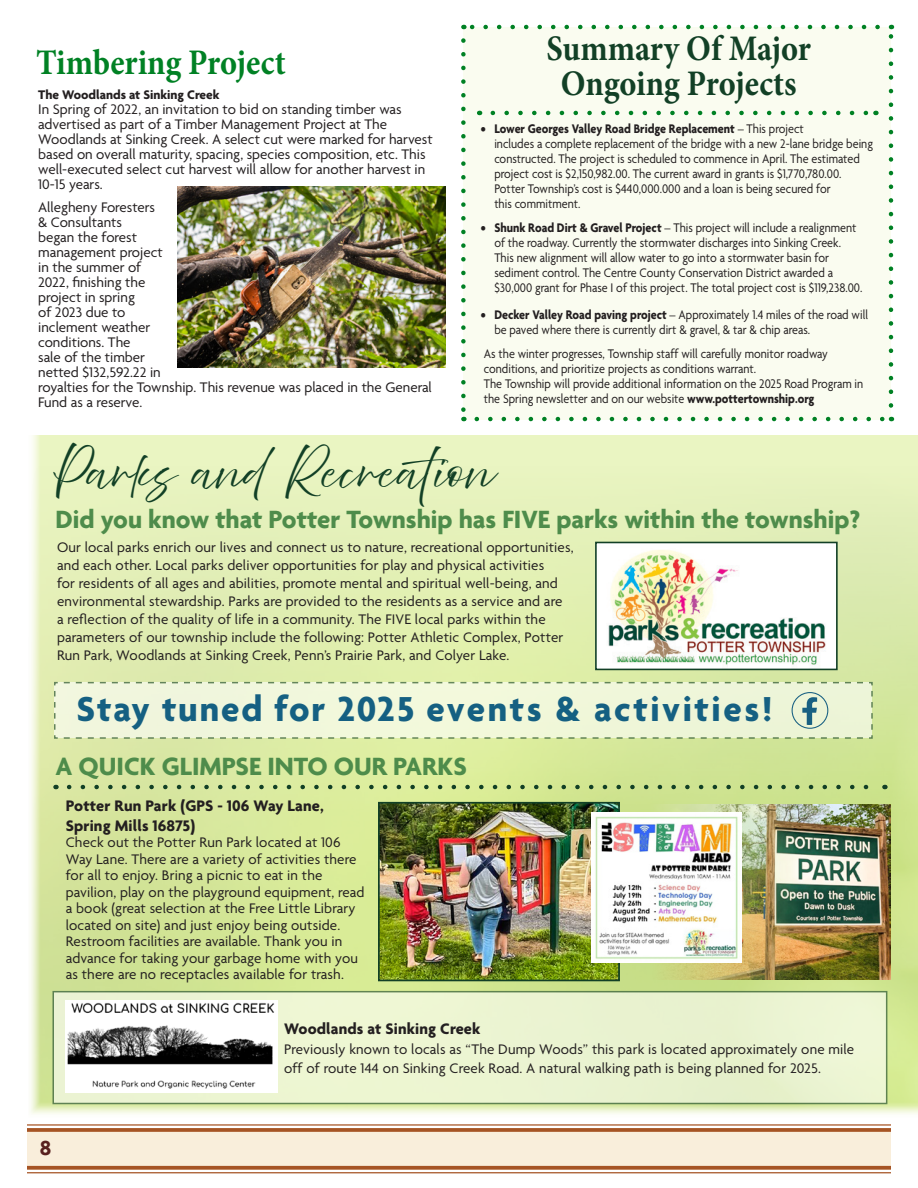
<style>
.page{position:relative;width:918px;height:1188px;background:#fff}
.page>*{position:absolute;margin:0;border:0;box-sizing:border-box;transform-origin:0 0}
.t1{font:700 37.5px "Agenda";letter-spacing:.05em;color:#156082}
.t2{font:37.5px "ATB Script";color:#124026;scale:1.1 1}
.t3{font:700 36px "Minion Pro";color:#124026;scale:.9 1}
.t4{font:700 36px "Minion Pro";letter-spacing:-.005em;color:#008124;scale:.9 1}
.t5{font:700 27px "Agenda";color:#4e8c4b}
.t6{font:700 21.9px "Agenda";color:#58201f}
.t7{font:700 16.5px "Agenda";letter-spacing:.01em;color:#231f20}
.Story_Text{font:15px/15px "Agenda";letter-spacing:.005em;color:#231f20}
.Story_Text-2{font:13.5px/15px "Agenda";color:#231f20;scale:.9 1}
.Story_Text-3{font:700 13.5px "Agenda";color:#231f20}
.s1{font-weight:700}
</style>
<div class="page">
<div style="left:27px;top:1128px;width:864px;height:42px;background:#f9eedb"></div>
<hr style="left:27px;top:1124px;width:864px;height:2px;background:#a65424">
<svg style="left:27px;top:1128px;width:864px;height:4px;fill:#a95a2b"></svg>
<svg style="left:27px;top:1166px;width:864px;height:4px;fill:#a65424"></svg>
<hr style="left:27px;top:1172px;width:864px;height:1px;background:#a65424">
<div style="left:32px;top:435px;width:886px;height:30px;background:#eaf5c2"></div>
<img style="left:30px;top:465px;width:888px;height:649px">
<div style="left:52px;top:991px;width:835px;height:113px;background:#ebf4d1"></div>
<svg style="left:69px;top:785px;width:809px;height:4px"></svg>
<img style="left:648px;top:805px;width:243px;height:174px">
<img style="left:598px;top:545px;width:237px;height:122px">
<div style="left:595px;top:542px;width:243px;height:128px;border:2px solid #124026"></div>
<img style="left:381px;top:805px;width:236px;height:173px">
<div style="left:378px;top:802px;width:242px;height:179px;border:2px solid #124026"></div>
<img style="left:592px;top:812px;width:150px;height:151px">
<img style="left:66px;top:1000px;width:211px;height:93px">
<svg style="left:53px;top:681px;width:821px;height:59px"></svg>
<svg style="left:802px;top:697px;width:15px;height:28px"></svg>
<div style="left:792px;top:692px;width:36px;height:37px;border:1px solid #186082;border-radius:50%"></div>
<img style="left:177px;top:187px;width:269px;height:181px">
<div style="left:463px;top:27px;width:428px;height:392px;background:#fafcf0"></div>
<svg style="left:477px;top:417px;width:407px;height:4px"></svg>
<svg style="left:470px;top:25px;width:408px;height:4px"></svg>
<svg style="left:461px;top:41px;width:5px;height:380px"></svg>
<svg style="left:889px;top:25px;width:4px;height:381px"></svg>
<svg style="left:493px;top:111px;width:376px;height:4px"></svg>
<p class="t4" style="left:36px;top:37px;width:279px">Timbering Project</p>
<p class="Story_Text-3" style="left:38px;top:87px;width:183px">The Woodlands at Sinking Creek</p>
<p class="Story_Text" style="left:38px;top:102px;width:396px">In Spring of 2022, an invitation to bid on standing timber was advertised as part of a Timber Management Project at The Woodlands at Sinking Creek. A select cut were marked for harvest based on overall maturity, spacing, species composition, etc. This well-executed select cut harvest will allow for another harvest in 10-15 years.</p>
<p class="Story_Text" style="left:38px;top:199px;width:395px">Allegheny Foresters<br>&amp; Consultants<br>began the forest<br>management project<br>in the summer of<br>2022, finishing the<br>project in spring<br>of 2023 due to<br>inclement weather<br>conditions. The<br>sale of the timber<br>netted $132,592.22 in<br>royalties for the Township. This revenue was placed in the General<br>Fund as a reserve.</p>
<p class="t3" style="left:546px;top:24px;width:296px">Summary Of Major</p>
<p class="t3" style="left:561px;top:58px;width:264px">Ongoing Projects</p>
<p class="Story_Text-2" style="left:494px;top:121px;width:422px;text-indent:-13px"><span class="s1">• Lower Georges Valley Road Bridge Replacement</span> – This project<br>includes a complete replacement of the bridge with a new 2-lane bridge being</p>
<p class="Story_Text-2" style="left:494px;top:151px;width:408px">constructed. The project is scheduled to commence in April. The estimated</p>
<p class="Story_Text-2" style="left:494px;top:166px;width:387px">project cost is $2,150,982.00. The current award in grants is $1,770,780.00.</p>
<p class="Story_Text-2" style="left:494px;top:181px;width:375px">Potter Township’s cost is $440,000.000 and a loan is being secured for</p>
<p class="Story_Text-2" style="left:494px;top:196px;width:97px">this commitment.</p>
<p class="Story_Text-2" style="left:481px;top:220px;width:419px"><span class="s1">• Shunk Road Dirt &amp; Gravel Project</span> – This project will include a realignment</p>
<p class="Story_Text-2" style="left:494px;top:235px;width:387px">of the roadway. Currently the stormwater discharges into Sinking Creek.</p>
<p class="Story_Text-2" style="left:494px;top:250px;width:373px">This new alignment will allow water to go into a stormwater basin for</p>
<p class="Story_Text-2" style="left:494px;top:265px;width:378px">sediment control. The Centre County Conservation District awarded a</p>
<p class="Story_Text-2" style="left:494px;top:280px;width:411px">$30,000 grant for Phase I of this project. The total project cost is $119,238.00.</p>
<p class="Story_Text-2" style="left:481px;top:307px;width:432px"><span class="s1">• Decker Valley Road paving project</span> – Approximately 1.4 miles of the road will</p>
<p class="Story_Text-2" style="left:494px;top:322px;width:352px">be paved where there is currently dirt &amp; gravel, &amp; tar &amp; chip areas.</p>
<p class="Story_Text-2" style="left:484px;top:346px;width:384px">As the winter progresses, Township staff will carefully monitor roadway conditions, and prioritize projects as conditions warrant.</p>
<p class="Story_Text-2" style="left:484px;top:376px;width:423px">The Township will provide additional information on the 2025 Road Program in the Spring newsletter and on our website <span class="s1">www.pottertownship.org</span></p>
<p class="t2" style="left:56px;top:449px;width:400px">Parks and Recreation</p>
<p class="t5" style="left:56px;top:503px;width:806px">Did you know that Potter Township has FIVE parks within the township?</p>
<p class="Story_Text" style="left:57px;top:538px;width:518px;line-height:18px">Our local parks enrich our lives and connect us to nature, recreational opportunities, and each other. Local parks deliver opportunities for play and physical activities<br>for residents of all ages and abilities, promote mental and spiritual well-being, and environmental stewardship. Parks are provided to the residents as a service and are<br>a reflection of the quality of life in a community. The FIVE local parks within the parameters of our township include the following: Potter Athletic Complex, Potter Run Park, Woodlands at Sinking Creek, Penn’s Prairie Park, and Colyer Lake.</p>
<p class="t1" style="left:77px;top:686px;width:697px">Stay tuned for 2025 events &amp; activities!</p>
<p class="t5" style="left:56px;top:750px;width:413px">A QUICK GLIMPSE INTO OUR PARKS</p>
<p class="t7" style="left:66px;top:796px;width:260px">Potter Run Park (GPS - 106 Way Lane,</p>
<p class="t7" style="left:66px;top:816px;width:131px">Spring Mills 16875)</p>
<p class="Story_Text" style="left:66px;top:834px;width:300px;line-height:16.5px">Check out the Potter Run Park located at 106<br>Way Lane. There are a variety of activities there for all to enjoy. Bring a picnic to eat in the pavilion, play on the playground equipment, read a book (great selection at the Free Little Library located on site) and just enjoy being outside.<br>Restroom facilities are available. Thank you in advance for taking your garbage home with you as there are no receptacles available for trash.</p>
<p class="t7" style="left:284px;top:1019px;width:198px">Woodlands at Sinking Creek</p>
<p class="Story_Text" style="left:284px;top:1039px;width:572px;line-height:19.5px">Previously known to locals as “The Dump Woods” this park is located approximately one mile off of route 144 on Sinking Creek Road. A natural walking path is being planned for 2025.</p>
<h3 class="t6" style="left:40px;top:1134px;width:13px">8</h3>
</div>
